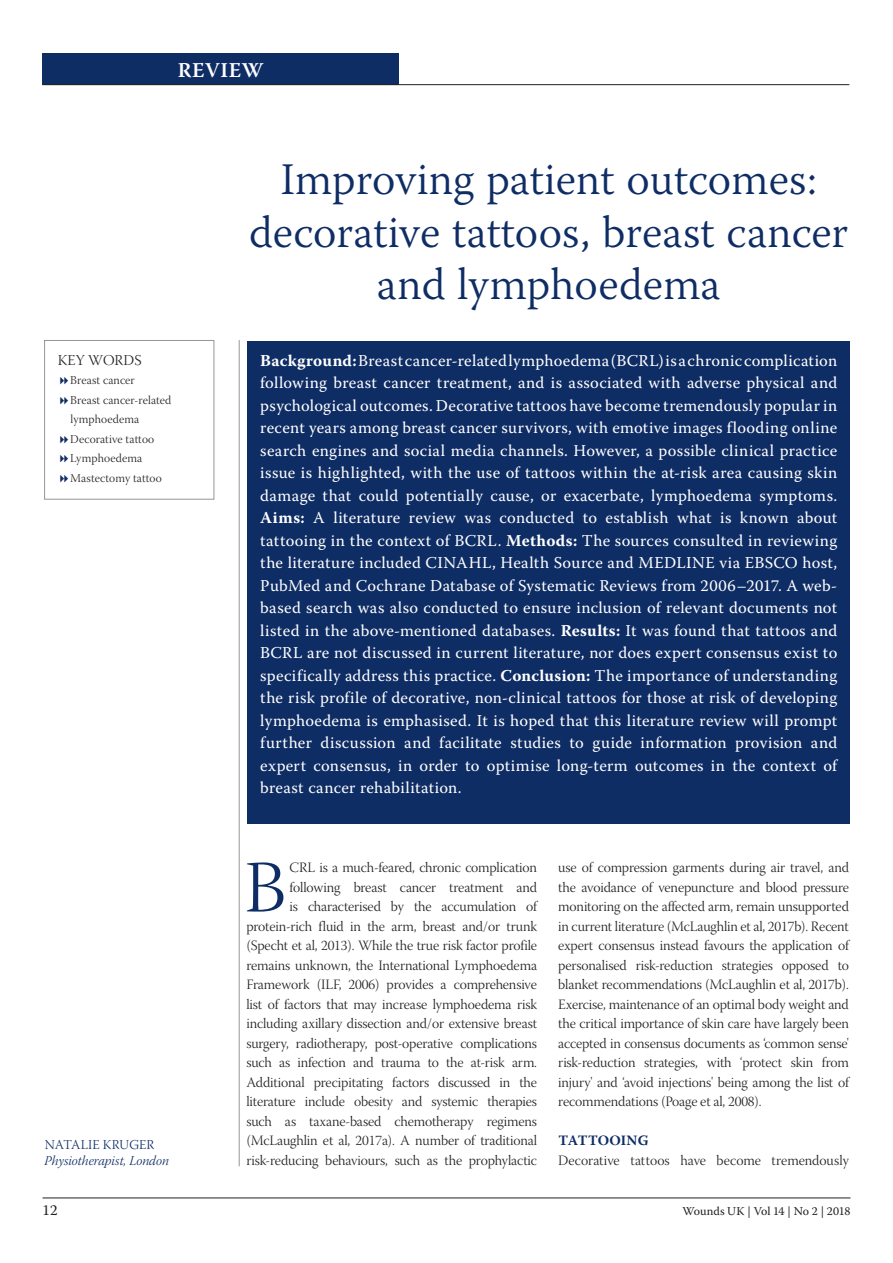
<style>
.page{position:relative;width:893px;height:1263px;background:#fff}
.page>*{position:absolute;margin:0;border:0;box-sizing:border-box;transform-origin:0 0}
.t1{font:73.35px "Warnock Pro Light Subh";color:#0f2d65}
.t2{font:300 45px/52.5px "Warnock Pro";color:#0f2d65;text-align:center}
.t3{font:600 21px "Warnock Pro";letter-spacing:.025em;color:#fff}
.t4{font:16.5px/22.5px "Warnock Pro";letter-spacing:.015em;color:#fff;text-align:justify}
.t5{font:15px "Warnock Pro Light Subh";letter-spacing:.01em;color:#231f20}
.t6{font:15px "Warnock Pro";color:#231f20}
.t7{font:14.25px/19.5px "Warnock Pro Light Subh";letter-spacing:-.01em;color:#231f20;text-align:right}
.t8{font:700 14.25px "Warnock Pro";letter-spacing:.005em;color:#0f2d65}
.t9{font:13.5px "Warnock Pro Light It Subh";color:#0f2d65}
.t10{font:13.5px "Warnock Pro Light Subh";letter-spacing:.01em;color:#0f2d65}
.t11{font:12px/19.5px "Warnock Pro Light Subh";letter-spacing:.01em;color:#231f20}
.t12{font:12px "Warnock Pro";letter-spacing:-.005em;color:#231f20}
.s1{font-weight:700}
</style>
<div class="page">
<hr style="left:43px;top:1197px;width:807px;height:1px;background:#231f20">
<div style="left:43px;top:53px;width:356px;height:32px;background:#0f2d65"></div>
<hr style="left:43px;top:84px;width:806px;height:1px;background:#231f20">
<hr style="left:239px;top:340px;width:1px;height:826px;background:#939598">
<div style="left:247px;top:341px;width:603px;height:483px;background:#0f2d65"></div>
<div style="left:44px;top:340px;width:170px;height:160px;border:1px solid #939598"></div>
<p class="t3" style="left:178px;top:57px;width:87px">REVIEW</p>
<p class="t5" style="left:58px;top:352px;width:85px">KEY WORDS</p>
<p class="t11" style="left:70px;top:372px;width:103px">Breast cancer<br>Breast cancer-related lymphoedema<br>Decorative tattoo<br>Lymphoedema<br>Mastectomy tattoo</p>
<p class="t10" style="left:45px;top:1137px;width:111px">NATALIE KRUGER</p>
<p class="t9" style="left:45px;top:1153px;width:126px">Physiotherapist, London</p>
<h2 class="t2" style="left:249px;top:152px;width:601px">Improving patient outcomes: decorative tattoos, breast cancer and lymphoedema</h2>
<p class="t4" style="left:260px;top:349px;width:579px"><span class="s1">Background:</span>Breast cancer-related lymphoedema (BCRL) is a chronic complication following breast cancer treatment, and is associated with adverse physical and psychological outcomes. Decorative tattoos have become tremendously popular in recent years among breast cancer survivors, with emotive images flooding online search engines and social media channels. However, a possible clinical practice issue is highlighted, with the use of tattoos within the at-risk area causing skin damage that could potentially cause, or exacerbate, lymphoedema symptoms.<br><span class="s1">Aims:</span> A literature review was conducted to establish what is known about tattooing in the context of BCRL. <span class="s1">Methods:</span> The sources consulted in reviewing the literature included CINAHL, Health Source and MEDLINE via EBSCO host, PubMed and Cochrane Database of Systematic Reviews from 2006–2017. A web&shy;based search was also conducted to ensure inclusion of relevant documents not listed in the above-mentioned databases. <span class="s1">Results:</span> It was found that tattoos and BCRL are not discussed in current literature, nor does expert consensus exist to specifically address this practice. <span class="s1">Conclusion:</span> The importance of understanding the risk profile of decorative, non-clinical tattoos for those at risk of developing lymphoedema is emphasised. It is hoped that this literature review will prompt further discussion and facilitate studies to guide information provision and expert consensus, in order to optimise long-term outcomes in the context of breast cancer rehabilitation.</p>
<p class="t7" style="left:246px;top:860px;width:292px">CRL is a much-feared, chronic complication following breast cancer treatment and<br>is characterised by the accumulation of protein-rich fluid in the arm, breast and/or trunk (Specht et al, 2013). While the true risk factor profile remains unknown, the International Lymphoedema Framework (ILF, 2006) provides a comprehensive list of factors that may increase lymphoedema risk including axillary dissection and/or extensive breast surgery, radiotherapy, post-operative complications such as infection and trauma to the at-risk arm.<br>Additional precipitating factors discussed in the literature include obesity and systemic therapies such as taxane-based chemotherapy regimens (McLaughlin et al, 2017a). A number of traditional risk-reducing behaviours, such as the prophylactic</p>
<p class="t7" style="left:558px;top:859px;width:292px;text-align:justify">use of compression garments during air travel, and the avoidance of venepuncture and blood pressure monitoring on the affected arm, remain unsupported in current literature (McLaughlin et al, 2017b). Recent expert consensus instead favours the application of personalised risk-reduction strategies opposed to blanket recommendations (McLaughlin et al, 2017b).<br>Exercise, maintenance of an optimal body weight and the critical importance of skin care have largely been accepted in consensus documents as ‘common sense' risk-reduction strategies, with ‘protect skin from injury' and ‘avoid injections' being among the list of recommendations (Poage et al, 2008).</p>
<h1 class="t1" style="left:244px;top:848px;width:43px">B</h1>
<p class="t8" style="left:558px;top:1132px;width:91px">TATTOOING</p>
<p class="t7" style="left:558px;top:1152px;width:292px">Decorative tattoos have become tremendously</p>
<p class="t6" style="left:43px;top:1201px;width:17px">12</p>
<p class="t12" style="left:682px;top:1204px;width:170px">Wounds UK | Vol 14 | No 2 | 2018</p>
</div>
